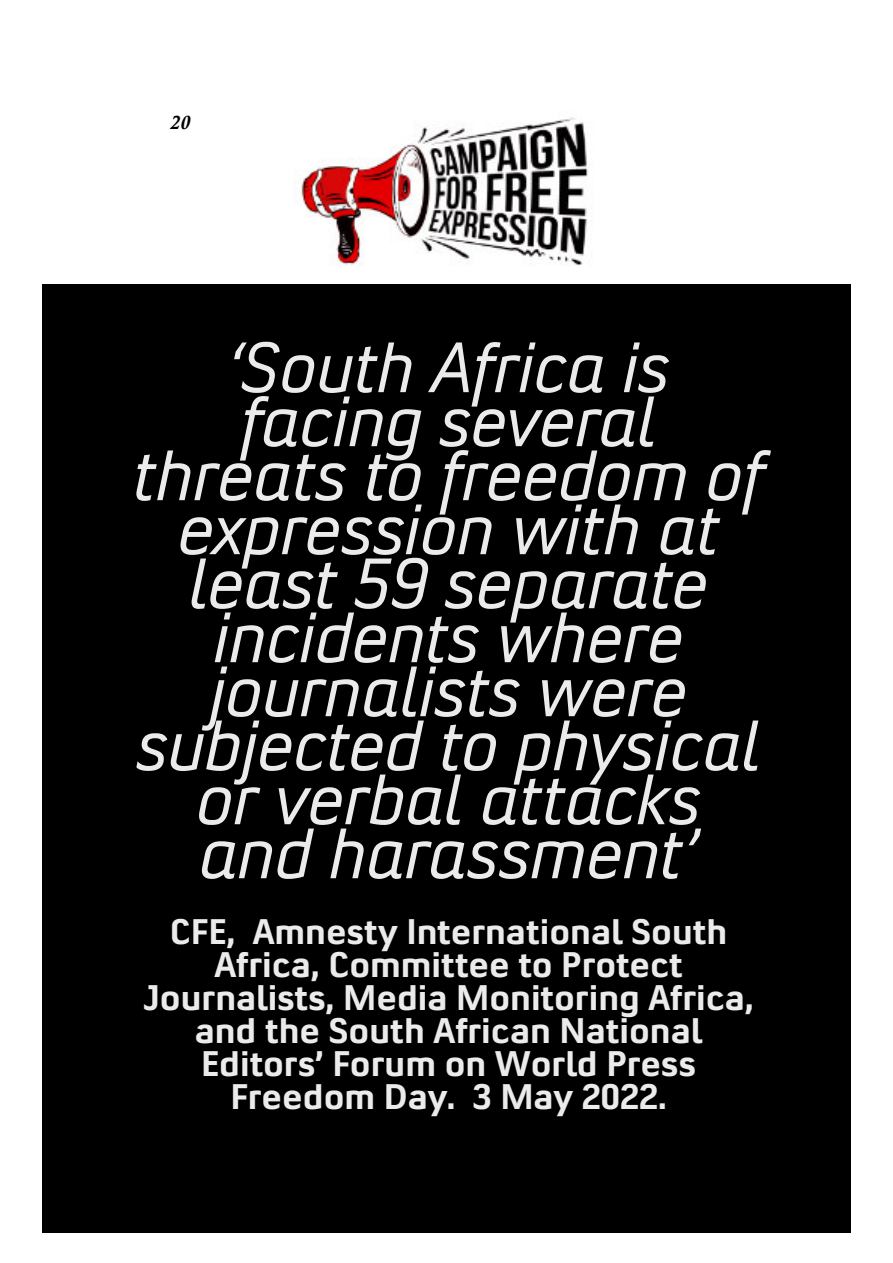
<style>
.page{position:relative;width:893px;height:1263px;background:#fff}
.page>*{position:absolute;margin:0;border:0;box-sizing:border-box;transform-origin:0 0}
.t1{font:italic 72px/54px "Convection";color:#ebebeb;text-align:center}
.t2{font:700 36px/33px "Convection";color:#ebebeb;text-align:center}
.t3{font:italic 700 19.5px "Calisto";color:#000}
</style>
<div class="page">
<div style="left:43px;top:284px;width:808px;height:949px;background:#000"></div>
<img style="left:298px;top:118px;width:290px;height:148px">
<p class="t3" style="left:170px;top:115px;width:21px">20</p>
<h1 class="t1" style="left:133px;top:347px;width:633px">‘South Africa is facing several threats to freedom of expression with at least 59 separate incidents where journalists were subjected to physical or verbal attacks and harassment’</h1>
<p class="t2" style="left:143px;top:919px;width:612px">CFE, Amnesty International South<br>Africa, Committee to Protect<br>Journalists, Media Monitoring Africa, and the South African National<br>Editors’ Forum on World Press<br>Freedom Day. 3 May 2022.</p>
</div>
